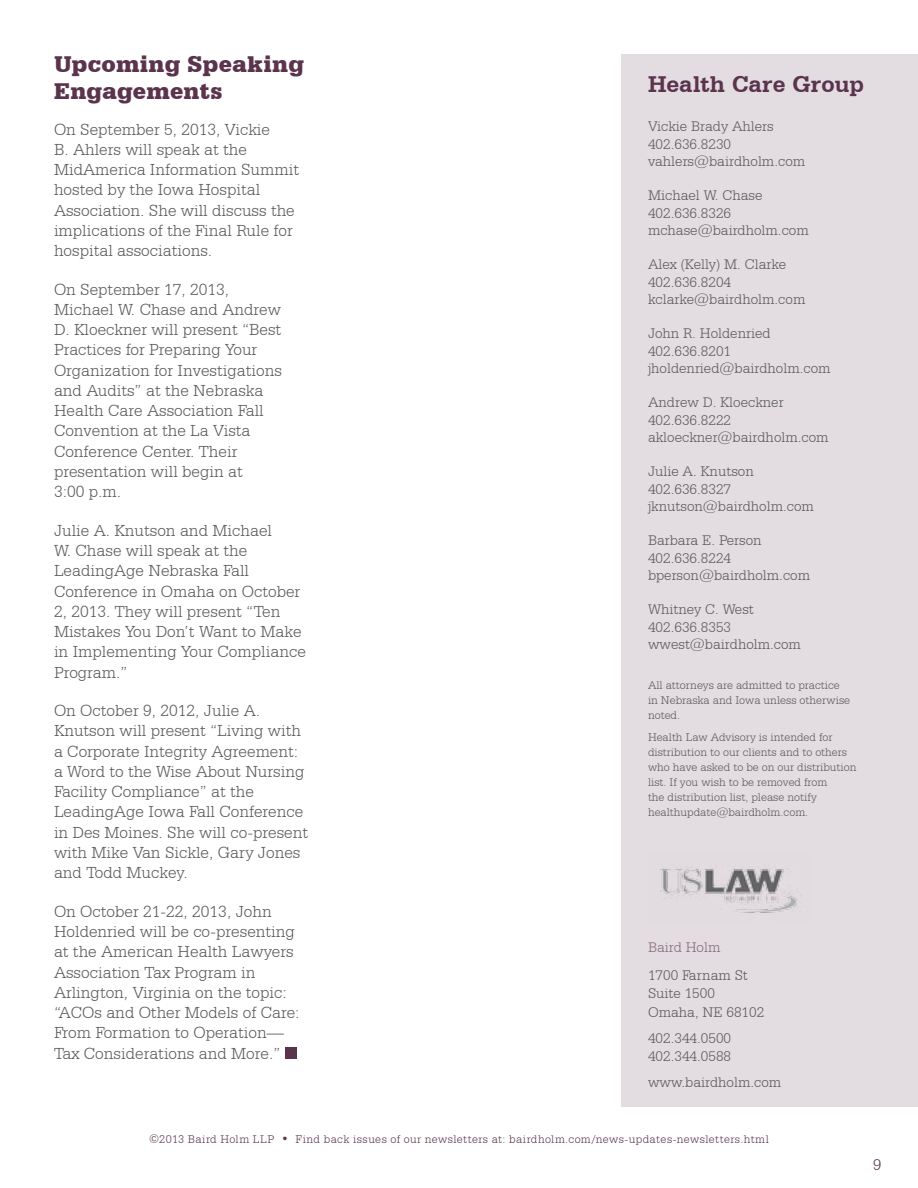
<style>
.page{position:relative;width:918px;height:1188px;background:#fff}
.page>*{position:absolute;margin:0;border:0;box-sizing:border-box;transform-origin:0 0}
.t1{font:900 24px/27px "Serifa BT";letter-spacing:.01em;color:#5a344d}
.t2{font:700 24px "Serifa BT";letter-spacing:.01em;color:#5a344d}
.t3{font:300 17.25px/20.2px "Serifa BT";color:#58595b}
.t4{font:300 16.5px "Serifa BT";color:#5a344d}
.t5{font:300 15px/17.2px "Serifa BT";color:#58595b}
.t6{font:300 15px "Serifa BT";color:#85687b}
.t7{font:300 12px/15px "Serifa BT";color:#58595b}
.t8{font:300 12px "Serifa BT";letter-spacing:.035em;color:#5a344d}
</style>
<div class="page">
<div style="left:285px;top:1047px;width:12px;height:12px;background:#5a344d"></div>
<div style="left:621px;top:54px;width:297px;height:1053px;background:#e3dce0"></div>
<img style="left:660px;top:867px;width:137px;height:46px">
<h1 class="t1" style="left:54px;top:50px;width:251px">Upcoming Speaking<br>Engagements</h1>
<p class="t3" style="left:54px;top:119px;width:247px">On September 5, 2013, Vickie<br>B. Ahlers will speak at the<br>MidAmerica Information Summit hosted by the Iowa Hospital<br>Association. She will discuss the implications of the Final Rule for hospital associations.</p>
<p class="t3" style="left:54px;top:279px;width:229px">On September 17, 2013,<br>Michael W. Chase and Andrew<br>D. Kloeckner will present “Best<br>Practices for Preparing Your<br>Organization for Investigations and Audits” at the Nebraska<br>Health Care Association Fall<br>Convention at the La Vista<br>Conference Center. Their presentation will begin at<br>3:00 p.m.</p>
<p class="t3" style="left:54px;top:520px;width:253px">Julie A. Knutson and Michael<br>W. Chase will speak at the<br>LeadingAge Nebraska Fall<br>Conference in Omaha on October<br>2, 2013. They will present “Ten<br>Mistakes You Don’t Want to Make in Implementing Your Compliance<br>Program.”</p>
<p class="t3" style="left:54px;top:700px;width:256px">On October 9, 2012, Julie A.<br>Knutson will present “Living with a Corporate Integrity Agreement: a Word to the Wise About Nursing<br>Facility Compliance” at the<br>LeadingAge Iowa Fall Conference in Des Moines. She will co-present with Mike Van Sickle, Gary Jones and Todd Muckey.</p>
<p class="t3" style="left:54px;top:901px;width:247px">On October 21-22, 2013, John<br>Holdenried will be co-presenting at the American Health Lawyers<br>Association Tax Program in<br>Arlington, Virginia on the topic: “ACOs and Other Models of Care:<br>From Formation to Operation—<br>Tax Considerations and More.”</p>
<h1 class="t2" style="left:648px;top:69px;width:217px">Health Care Group</h1>
<p class="t5" style="left:648px;top:118px;width:159px">Vickie Brady Ahlers<br>402.636.8230 vahlers@bairdholm.com</p>
<p class="t5" style="left:648px;top:187px;width:162px">Michael W. Chase<br>402.636.8326 mchase@bairdholm.com</p>
<p class="t5" style="left:648px;top:256px;width:159px">Alex (Kelly) M. Clarke<br>402.636.8204 kclarke@bairdholm.com</p>
<p class="t5" style="left:648px;top:325px;width:184px">John R. Holdenried<br>402.636.8201 jholdenried@bairdholm.com</p>
<p class="t5" style="left:648px;top:394px;width:182px">Andrew D. Kloeckner<br>402.636.8222 akloeckner@bairdholm.com</p>
<p class="t5" style="left:648px;top:463px;width:168px">Julie A. Knutson<br>402.636.8327 jknutson@bairdholm.com</p>
<p class="t5" style="left:648px;top:532px;width:164px">Barbara E. Person<br>402.636.8224 bperson@bairdholm.com</p>
<p class="t5" style="left:648px;top:601px;width:155px">Whitney C. West<br>402.636.8353 wwest@bairdholm.com</p>
<p class="t7" style="left:648px;top:678px;width:204px">All attorneys are admitted to practice in Nebraska and Iowa unless otherwise noted.</p>
<p class="t7" style="left:648px;top:730px;width:210px">Health Law Advisory is intended for distribution to our clients and to others who have asked to be on our distribution list. If you wish to be removed from<br>the distribution list, please notify healthupdate@bairdholm.com.</p>
<p class="t6" style="left:648px;top:938px;width:74px">Baird Holm</p>
<p class="t5" style="left:648px;top:965px;width:118px;line-height:18.8px">1700 Farnam St<br>Suite 1500<br>Omaha, NE 68102</p>
<p class="t5" style="left:648px;top:1028px;width:85px;line-height:18.8px">402.344.0500<br>402.344.0588</p>
<p class="t5" style="left:648px;top:1073px;width:135px">www.bairdholm.com</p>
<p class="t8" style="left:149px;top:1132px;width:621px">©2013 Baird Holm LLP • Find back issues of our newsletters at: bairdholm.com/news-updates-newsletters.html</p>
<p class="t4" style="left:873px;top:1155px;width:10px">9</p>
</div>
